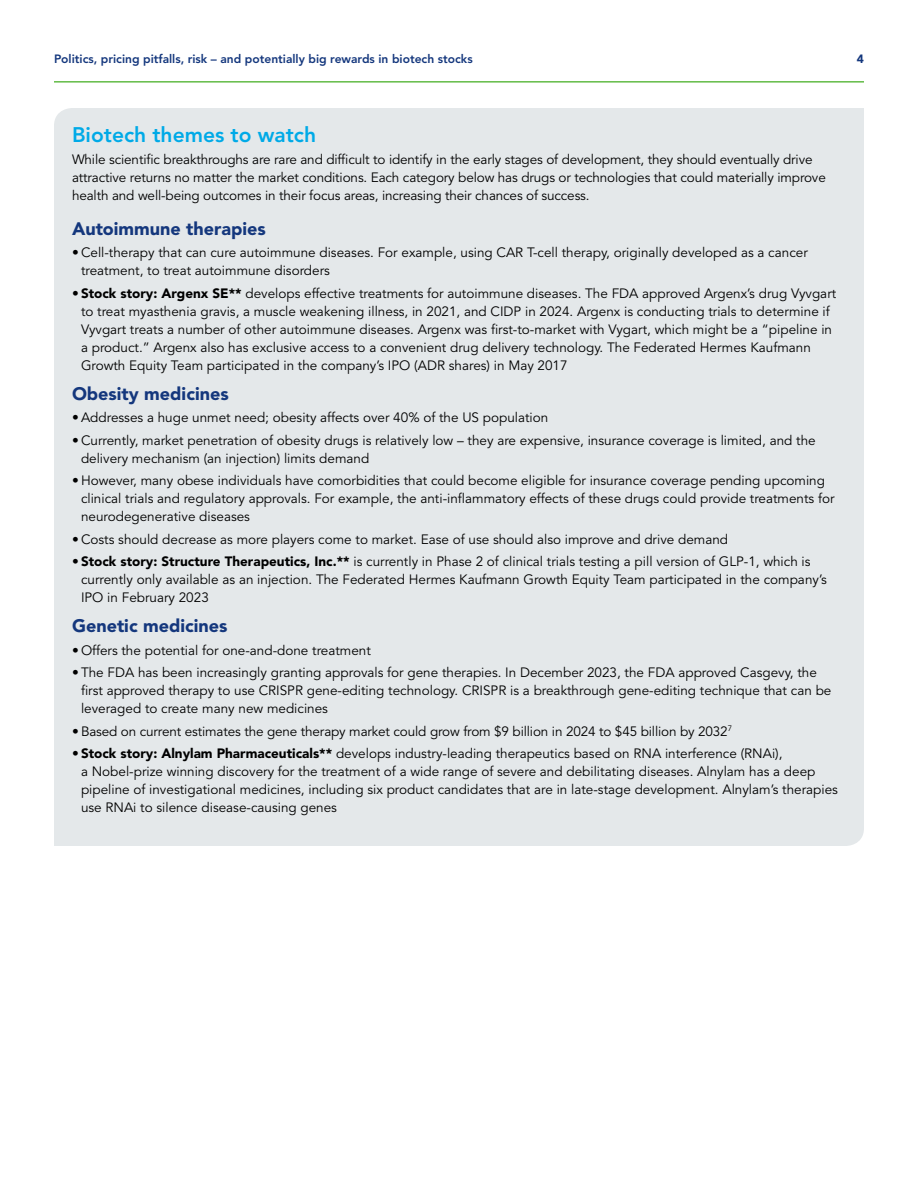
<style>
.page{position:relative;width:918px;height:1188px;background:#fff}
.page>*{position:absolute;margin:0;border:0;box-sizing:border-box;transform-origin:0 0}
.t1{font:800 21px "Avenir LT Std";color:#00aae7}
.t2{font:900 18px "Avenir LT Std";color:#14377d}
.t3{font:13.5px/18px "Avenir LT Std";color:#000}
.t4{font:800 12px "Avenir LT Std";color:#14377d}
.t5{font:900 12px "Avenir LT Std";color:#14377d}
.s1{font-weight:900}
</style>
<div class="page">
<hr style="left:54px;top:81px;width:810px;height:2px;background:#62bb46">
<div style="left:54px;top:108px;width:810px;height:738px;background:#e4e8ea"></div>
<p class="t4" style="left:54px;top:52px;width:420px">Politics, pricing pitfalls, risk – and potentially big rewards in biotech stocks</p>
<p class="t5" style="left:857px;top:52px;width:9px">4</p>
<h1 class="t1" style="left:72px;top:122px;width:246px">Biotech themes to watch</h1>
<p class="t3" style="left:72px;top:151px;width:755px">While scientific breakthroughs are rare and difficult to identify in the early stages of development, they should eventually drive attractive returns no matter the market conditions. Each category below has drugs or technologies that could materially improve health and well-being outcomes in their focus areas, increasing their chances of success.</p>
<h2 class="t2" style="left:72px;top:218px;width:195px">Autoimmune therapies</h2>
<p class="t3" style="left:81px;top:244px;width:728px;text-indent:-9px">• Cell-therapy that can cure autoimmune diseases. For example, using CAR T-cell therapy, originally developed as a cancer treatment, to treat autoimmune disorders</p>
<p class="t3" style="left:81px;top:285px;width:757px;text-indent:-9px">• <span class="s1">Stock story: Argenx SE**</span> develops effective treatments for autoimmune diseases. The FDA approved Argenx’s drug Vyvgart to treat myasthenia gravis, a muscle weakening illness, in 2021, and CIDP in 2024. Argenx is conducting trials to determine if Vyvgart treats a number of other autoimmune diseases. Argenx was first-to-market with Vygart, which might be a “pipeline in a product.” Argenx also has exclusive access to a convenient drug delivery technology. The Federated Hermes Kaufmann Growth Equity Team participated in the company’s IPO (ADR shares) in May 2017</p>
<h2 class="t2" style="left:72px;top:383px;width:158px">Obesity medicines</h2>
<p class="t3" style="left:72px;top:409px;width:478px">• Addresses a huge unmet need; obesity affects over 40% of the US population</p>
<p class="t3" style="left:81px;top:432px;width:736px;text-indent:-9px">• Currently, market penetration of obesity drugs is relatively low – they are expensive, insurance coverage is limited, and the delivery mechanism (an injection) limits demand</p>
<p class="t3" style="left:81px;top:472px;width:755px;text-indent:-9px">• However, many obese individuals have comorbidities that could become eligible for insurance coverage pending upcoming clinical trials and regulatory approvals. For example, the anti-inflammatory effects of these drugs could provide treatments for neurodegenerative diseases</p>
<p class="t3" style="left:72px;top:531px;width:658px">• Costs should decrease as more players come to market. Ease of use should also improve and drive demand</p>
<p class="t3" style="left:81px;top:553px;width:747px;text-indent:-9px">• <span class="s1">Stock story: Structure Therapeutics, Inc.**</span> is currently in Phase 2 of clinical trials testing a pill version of GLP-1, which is currently only available as an injection. The Federated Hermes Kaufmann Growth Equity Team participated in the company’s<br>IPO in February 2023</p>
<h2 class="t2" style="left:72px;top:615px;width:157px">Genetic medicines</h2>
<p class="t3" style="left:72px;top:642px;width:300px">• Offers the potential for one-and-done treatment</p>
<p class="t3" style="left:81px;top:664px;width:752px;text-indent:-9px">• The FDA has been increasingly granting approvals for gene therapies. In December 2023, the FDA approved Casgevy, the first approved therapy to use CRISPR gene-editing technology. CRISPR is a breakthrough gene-editing technique that can be leveraged to create many new medicines</p>
<p class="t3" style="left:72px;top:723px;width:662px">• Based on current estimates the gene therapy market could grow from $9 billion in 2024 to $45 billion by 2032<sup>7</sup></p>
<p class="t3" style="left:81px;top:745px;width:758px;text-indent:-9px">• <span class="s1">Stock story: Alnylam Pharmaceuticals**</span> develops industry-leading therapeutics based on RNA interference (RNAi),<br>a Nobel-prize winning discovery for the treatment of a wide range of severe and debilitating diseases. Alnylam has a deep pipeline of investigational medicines, including six product candidates that are in late-stage development. Alnylam’s therapies use RNAi to silence disease-causing genes</p>
</div>
